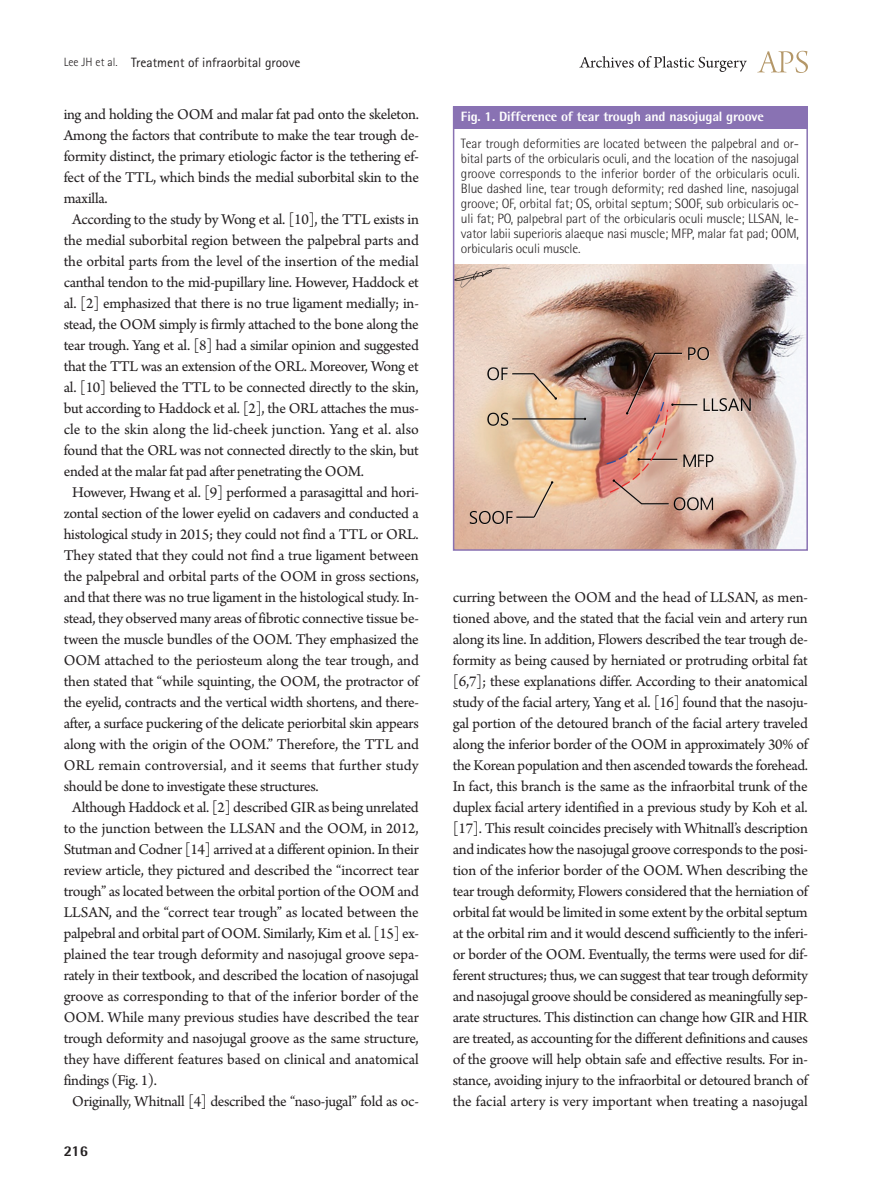
<style>
.page{position:relative;width:893px;height:1191px;background:#fff}
.page>*{position:absolute;margin:0;border:0;box-sizing:border-box;transform-origin:0 0}
.본문{font:15.75px/21px "Arno Pro";letter-spacing:-.015em;color:#231f20;text-align:justify}
.t1{font:800 15px "Rotis Semi Sans Std";color:#231f20}
.그림설명{font:300 13.5px/15px "Rotis Semi Sans Std";letter-spacing:-.01em;color:#231f20;text-align:justify}
.표그림제목{font:800 13.5px "Rotis Semi Sans Std";letter-spacing:-.01em;color:#fff}
.하시라_제목{font:13.5px "Rotis Sans Serif Std";color:#231f20}
.s1{font-weight:300;font-size:12px}
</style>
<div class="page">
<svg style="left:757px;top:51px;width:51px;height:22px"></svg>
<svg style="left:579px;top:56px;width:168px;height:16px"></svg>
<img style="left:456px;top:265px;width:349px;height:283px">
<div style="left:453px;top:106px;width:354px;height:23px;background:#8972b3"></div>
<div style="left:453px;top:106px;width:355px;height:445px;border:2px solid #8972b3"></div>
<p class="하시라_제목" style="left:64px;top:54px;width:238px"><span class="s1">Lee JH et al.</span> Treatment of infraorbital groove</p>
<p class="본문" style="left:64px;top:105px;width:357px">ing and holding the OOM and malar fat pad onto the skeleton.<br>Among the factors that contribute to make the tear trough de&shy;formity distinct, the primary etiologic factor is the tethering ef&shy;fect of the TTL, which binds the medial suborbital skin to the maxilla.</p>
<p class="본문" style="left:64px;top:210px;width:357px;text-indent:9px">According to the study by Wong et al. [10], the TTL exists in the medial suborbital region between the palpebral parts and the orbital parts from the level of the insertion of the medial canthal tendon to the mid-pupillary line. However, Haddock et al. [2] emphasized that there is no true ligament medially; in&shy;stead, the OOM simply is firmly attached to the bone along the tear trough. Yang et al. [8] had a similar opinion and suggested that the TTL was an extension of the ORL. Moreover, Wong et al. [10] believed the TTL to be connected directly to the skin, but according to Haddock et al. [2], the ORL attaches the mus&shy;cle to the skin along the lid-cheek junction. Yang et al. also found that the ORL was not connected directly to the skin, but ended at the malar fat pad after penetrating the OOM.</p>
<p class="본문" style="left:64px;top:483px;width:357px;text-indent:9px">However, Hwang et al. [9] performed a parasagittal and hori&shy;zontal section of the lower eyelid on cadavers and conducted a histological study in 2015; they could not find a TTL or ORL.<br>They stated that they could not find a true ligament between the palpebral and orbital parts of the OOM in gross sections, and that there was no true ligament in the histological study. In&shy;stead, they observed many areas of fibrotic connective tissue be&shy;tween the muscle bundles of the OOM. They emphasized the OOM attached to the periosteum along the tear trough, and then stated that “while squinting, the OOM, the protractor of the eyelid, contracts and the vertical width shortens, and there&shy;after, a surface puckering of the delicate periorbital skin appears along with the origin of the OOM.” Therefore, the TTL and ORL remain controversial, and it seems that further study should be done to investigate these structures.</p>
<p class="본문" style="left:64px;top:798px;width:357px;text-indent:9px">Although Haddock et al. [2] described GIR as being unrelated to the junction between the LLSAN and the OOM, in 2012, Stutman and Codner [14] arrived at a different opinion. In their review article, they pictured and described the “incorrect tear trough” as located between the orbital portion of the OOM and LLSAN, and the “correct tear trough” as located between the palpebral and orbital part of OOM. Similarly, Kim et al. [15] ex&shy;plained the tear trough deformity and nasojugal groove sepa&shy;rately in their textbook, and described the location of nasojugal groove as corresponding to that of the inferior border of the OOM. While many previous studies have described the tear trough deformity and nasojugal groove as the same structure, they have different features based on clinical and anatomical findings (Fig. 1).</p>
<p class="본문" style="left:72px;top:1092px;width:348px">Originally, Whitnall [4] described the “naso-jugal” fold as oc-</p>
<p class="t1" style="left:64px;top:1141px;width:26px">216</p>
<p class="표그림제목" style="left:461px;top:108px;width:304px">Fig. 1. Difference of tear trough and nasojugal groove</p>
<p class="그림설명" style="left:461px;top:136px;width:340px">Tear trough deformities are located between the palpebral and or&shy;bital parts of the orbicularis oculi, and the location of the nasojugal groove corresponds to the inferior border of the orbicularis oculi.<br>Blue dashed line, tear trough deformity; red dashed line, nasojugal groove; OF, orbital fat; OS, orbital septum; SOOF, sub orbicularis oc&shy;uli fat; PO, palpebral part of the orbicularis oculi muscle; LLSAN, le&shy;vator labii superioris alaeque nasi muscle; MFP, malar fat pad; OOM, orbicularis oculi muscle.</p>
<p class="본문" style="left:453px;top:588px;width:357px">curring between the OOM and the head of LLSAN, as men&shy;tioned above, and the stated that the facial vein and artery run along its line. In addition, Flowers described the tear trough de&shy;formity as being caused by herniated or protruding orbital fat [6,7]; these explanations differ. According to their anatomical study of the facial artery, Yang et al. [16] found that the nasoju&shy;gal portion of the detoured branch of the facial artery traveled along the inferior border of the OOM in approximately 30% of the Korean population and then ascended towards the forehead.<br>In fact, this branch is the same as the infraorbital trunk of the duplex facial artery identified in a previous study by Koh et al. [17]. This result coincides precisely with Whitnall’s description and indicates how the nasojugal groove corresponds to the posi&shy;tion of the inferior border of the OOM. When describing the tear trough deformity, Flowers considered that the herniation of orbital fat would be limited in some extent by the orbital septum at the orbital rim and it would descend sufficiently to the inferi&shy;or border of the OOM. Eventually, the terms were used for dif&shy;ferent structures; thus, we can suggest that tear trough deformity and nasojugal groove should be considered as meaningfully sep&shy;arate structures. This distinction can change how GIR and HIR are treated, as accounting for the different definitions and causes of the groove will help obtain safe and effective results. For in&shy;stance, avoiding injury to the infraorbital or detoured branch of the facial artery is very important when treating a nasojugal</p>
</div>
